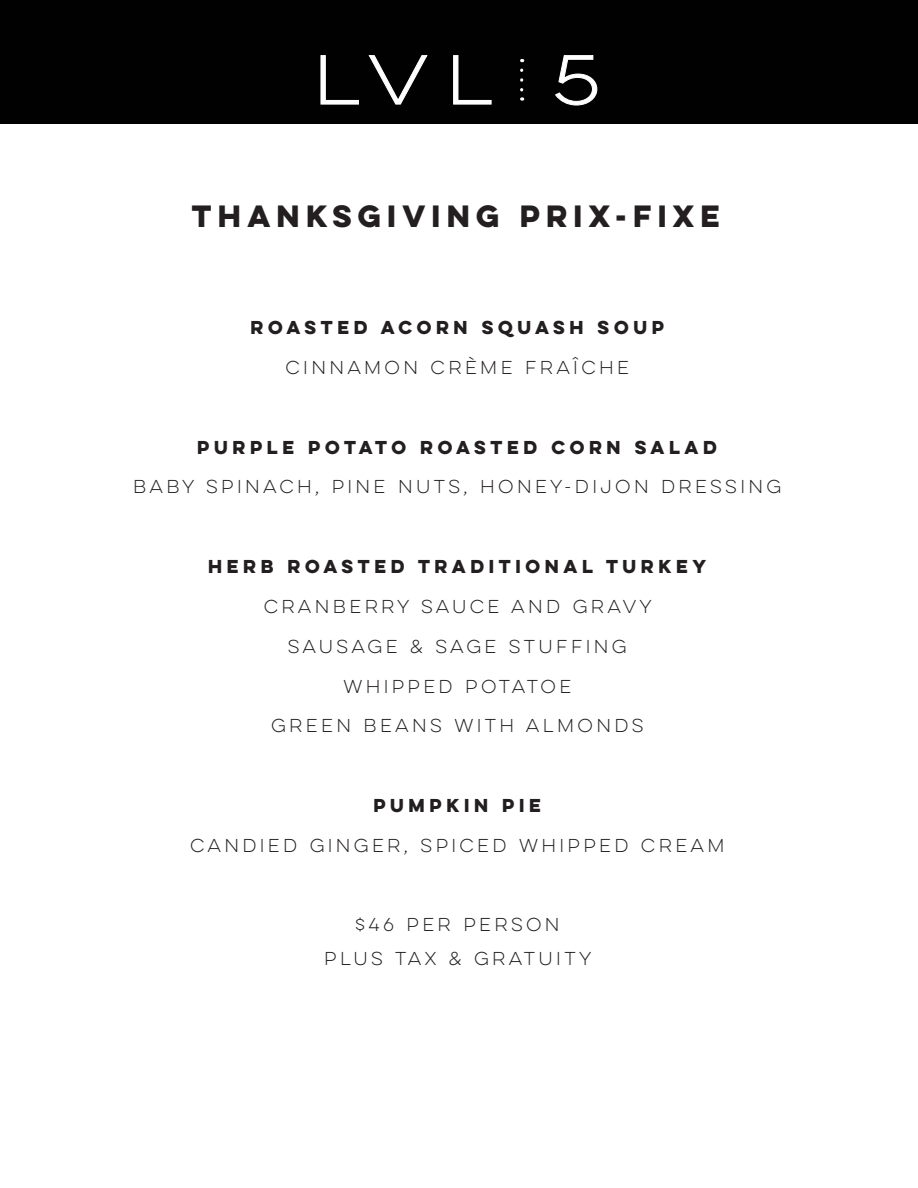
<style>
.page{position:relative;width:918px;height:1188px;background:#fff}
.page>*{position:absolute;margin:0;border:0;box-sizing:border-box;transform-origin:0 0}
.t1{font:62.1px "Lulo Clean One";color:#fff;scale:1.18 1}
.t2{font:700 27.6px "Lulo Clean One";color:#231f20}
.menu_item{font:16.8px/33.8px "Lulo Clean One";color:#231f20;text-align:center}
.menu_item-2{font:700 16.8px "Lulo Clean One";letter-spacing:.05em;color:#231f20}
</style>
<div class="page">
<div style="left:0;top:0;width:918px;height:123px;background:#010101"></div>
<svg style="left:320px;top:55px;width:39px;height:50px"></svg>
<svg style="left:368px;top:55px;width:60px;height:50px"></svg>
<svg style="left:453px;top:55px;width:39px;height:50px"></svg>
<svg style="left:555px;top:55px;width:43px;height:51px"></svg>
<svg style="left:520px;top:70px;width:3px;height:31px"></svg>
<p class="t1" style="left:313px;top:37px;width:258px">LVL 5</p>
<p class="t2" style="left:192px;top:195px;width:536px">THANKSGIVING PRIX-FIXE</p>
<p class="menu_item-2" style="left:251px;top:315px;width:419px">ROASTED ACORN SQUASH SOUP</p>
<p class="menu_item" style="left:286px;top:351px;width:348px">CINNAMON CRÈME FRAÎCHE</p>
<p class="menu_item-2" style="left:197px;top:434px;width:525px">PURPLE POTATO ROASTED CORN SALAD</p>
<p class="menu_item" style="left:133px;top:470px;width:653px">BABY SPINACH, PINE NUTS, HONEY-DIJON DRESSING</p>
<p class="menu_item-2" style="left:208px;top:553px;width:503px">HERB ROASTED TRADITIONAL TURKEY</p>
<p class="menu_item" style="left:264px;top:590px;width:393px">CRANBERRY SAUCE AND GRAVY</p>
<p class="menu_item" style="left:288px;top:629px;width:344px">SAUSAGE &amp; SAGE STUFFING</p>
<p class="menu_item" style="left:343px;top:669px;width:233px">WHIPPED POTATOE</p>
<p class="menu_item" style="left:271px;top:709px;width:377px">GREEN BEANS WITH ALMONDS</p>
<p class="menu_item-2" style="left:373px;top:792px;width:173px">PUMPKIN PIE</p>
<p class="menu_item" style="left:190px;top:828px;width:539px">CANDIED GINGER, SPICED WHIPPED CREAM</p>
<p class="menu_item" style="left:324px;top:908px;width:272px">$46 PER PERSON<br>PLUS TAX &amp; GRATUITY</p>
</div>
